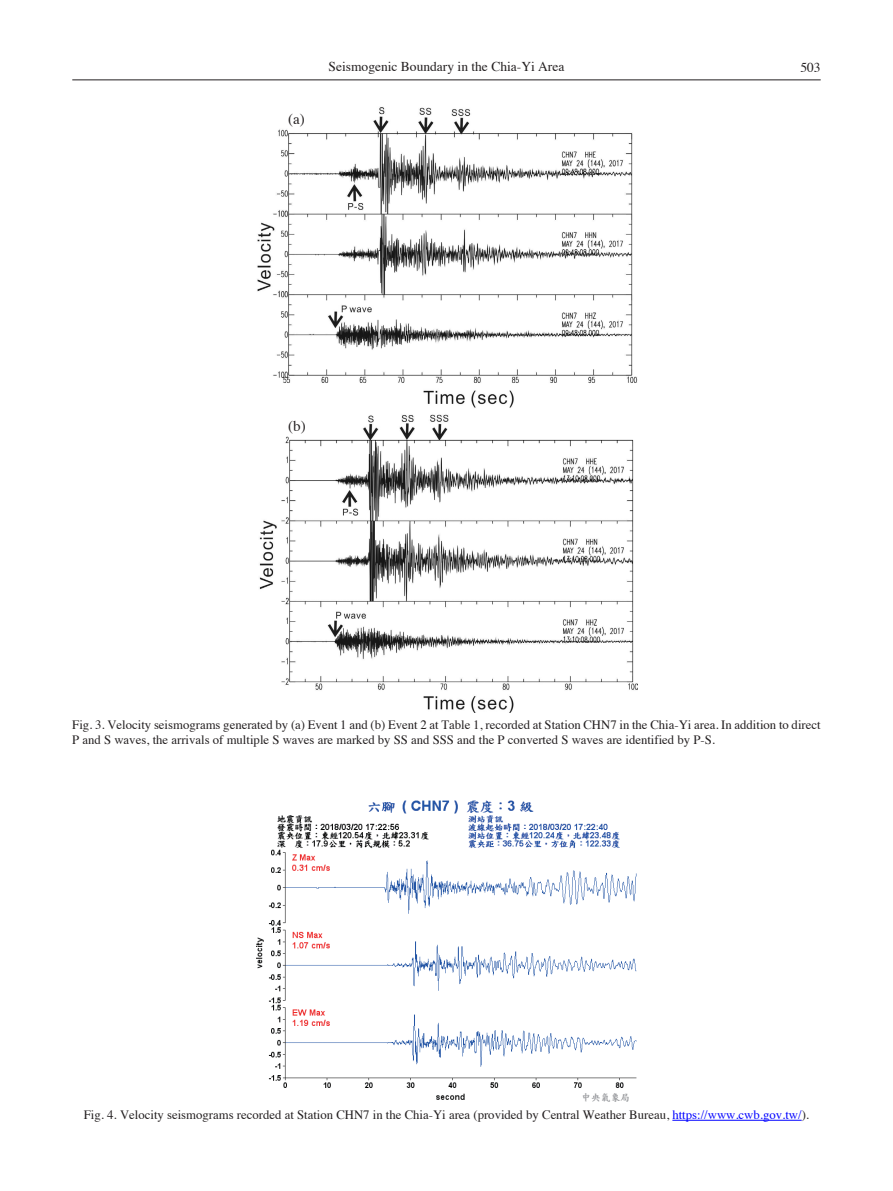
<style>
.page{position:relative;width:893px;height:1191px;background:#fff}
.page>*{position:absolute;margin:0;border:0;box-sizing:border-box;transform-origin:0 0}
.M-Text_0_Indent{font:15px "Times";color:#231f20}
.t1{font:13.5px "Times";color:#231f20}
.M-Caption{font:12.75px/15px "Times";color:#231f20}
.s1{color:#00f}
</style>
<div class="page">
<hr style="left:72px;top:79px;width:749px;height:1px;background:#231f20">
<img style="left:257px;top:107px;width:381px;height:605px">
<img style="left:256px;top:800px;width:381px;height:302px">
<hr style="left:672px;top:1120px;width:130px;height:1px;background:#00f">
<p class="M-Text_0_Indent" style="left:288px;top:105px;width:18px">(a)</p>
<p class="t1" style="left:329px;top:54px;width:237px">Seismogenic Boundary in the Chia-Yi Area</p>
<p class="t1" style="left:800px;top:55px;width:22px">503</p>
<p class="M-Text_0_Indent" style="left:288px;top:412px;width:19px">(b)</p>
<p class="M-Caption" style="left:72px;top:716px;width:750px">Fig. 3. Velocity seismograms generated by (a) Event 1 and (b) Event 2 at Table 1, recorded at Station CHN7 in the Chia-Yi area. In addition to direct<br>P and S waves, the arrivals of multiple S waves are marked by SS and SSS and the P converted S waves are identified by P-S.</p>
<p class="M-Caption" style="left:84px;top:1106px;width:727px">Fig. 4. Velocity seismograms recorded at Station CHN7 in the Chia-Yi area (provided by Central Weather Bureau, <span class="s1">https://www.cwb.gov.tw/</span>).</p>
</div>
